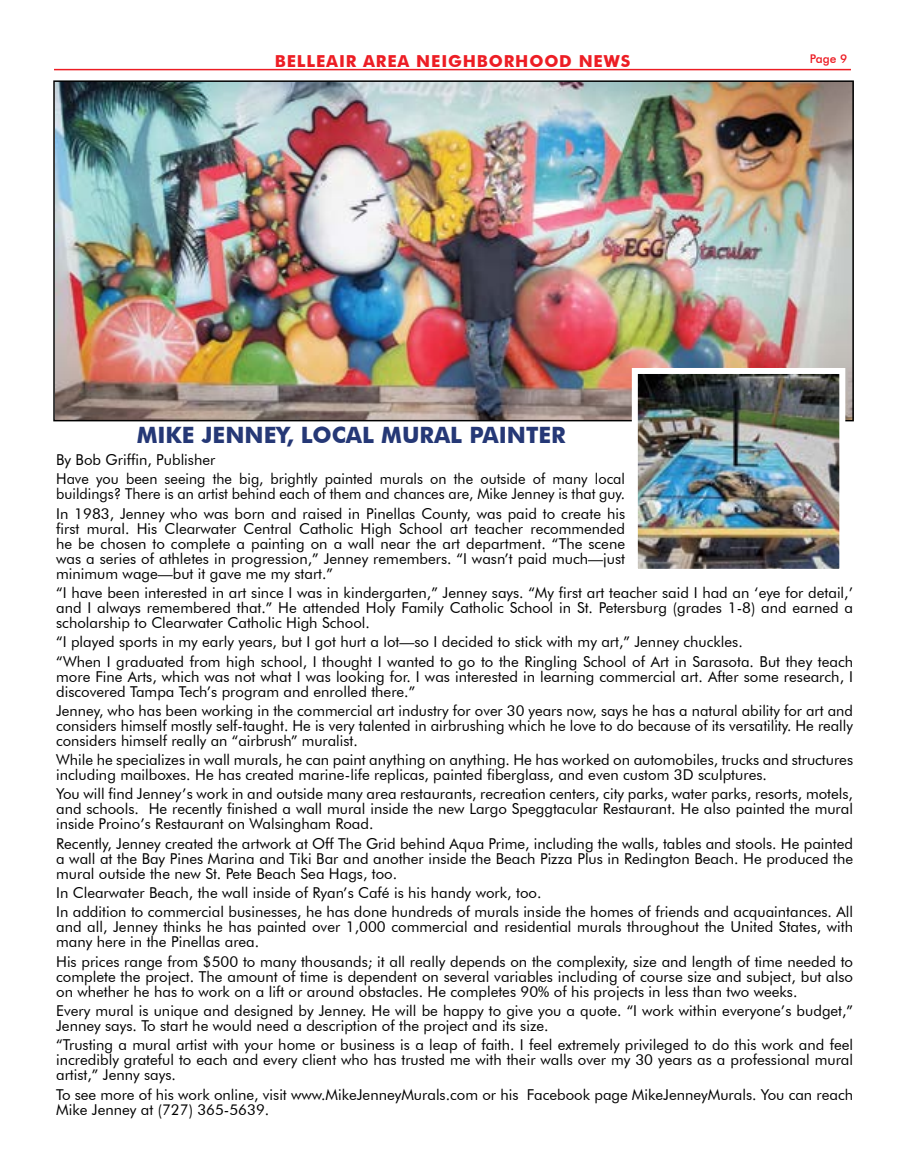
<style>
.page{position:relative;width:905px;height:1161px;background:#fff}
.page>*{position:absolute;margin:0;border:0;box-sizing:border-box;transform-origin:0 0}
.t1{font:700 22.5px "Futura BT";color:#253876}
.t2{font:700 16.5px "Futura BT";letter-spacing:.05em;color:#ed1d24}
.t3{font:15px/15px "Futura BT";color:#000}
.t4{font:500 12px "Futura BT";color:#ed1d24}
</style>
<div class="page">
<hr style="left:54px;top:69px;width:796px;height:1px;background:#ed1d24">
<img style="left:56px;top:83px;width:794px;height:335px">
<div style="left:53px;top:80px;width:800px;height:341px;border:2px solid #000"></div>
<img style="left:639px;top:375px;width:199px;height:193px">
<div style="left:632px;top:368px;width:213px;height:207px;border:6px solid #fff"></div>
<p class="t2" style="left:275px;top:51px;width:357px">BELLEAIR AREA NEIGHBORHOOD NEWS</p>
<p class="t4" style="left:809px;top:52px;width:39px">Page 9</p>
<h1 class="t1" style="left:137px;top:421px;width:430px">MIKE JENNEY, LOCAL MURAL PAINTER</h1>
<p class="t3" style="left:56px;top:450px;width:570px;line-height:19.4px">By Bob Griffin, Publisher<br>Have you been seeing the big, brightly painted murals on the outside of many local</p>
<p class="t3" style="left:56px;top:484px;width:570px;line-height:19.4px">buildings? There is an artist behind each of them and chances are, Mike Jenney is that guy.<br>In 1983, Jenney who was born and raised in Pinellas County, was paid to create his</p>
<p class="t3" style="left:56px;top:521px;width:570px;text-align:justify">first mural. His Clearwater Central Catholic High School art teacher recommended he be chosen to complete a painting on a wall near the art department. “The scene was a series of athletes in progression,” Jenney remembers. “I wasn’t paid much—just minimum wage—but it gave me my start.”</p>
<p class="t3" style="left:56px;top:585px;width:798px;text-align:justify">“I have been interested in art since I was in kindergarten,” Jenney says. “My first art teacher said I had an ‘eye for detail,’ and I always remembered that.” He attended Holy Family Catholic School in St. Petersburg (grades 1-8) and earned a scholarship to Clearwater Catholic High School.</p>
<p class="t3" style="left:56px;top:632px;width:798px;line-height:19.4px">“I played sports in my early years, but I got hurt a lot—so I decided to stick with my art,” Jenney chuckles.<br>“When I graduated from high school, I thought I wanted to go to the Ringling School of Art in Sarasota. But they teach</p>
<p class="t3" style="left:56px;top:669px;width:798px">more Fine Arts, which was not what I was looking for. I was interested in learning commercial art. After some research, I discovered Tampa Tech’s program and enrolled there.”</p>
<p class="t3" style="left:56px;top:703px;width:798px;text-align:justify">Jenney, who has been working in the commercial art industry for over 30 years now, says he has a natural ability for art and considers himself mostly self-taught. He is very talented in airbrushing which he love to do because of its versatility. He really considers himself really an “airbrush” muralist.</p>
<p class="t3" style="left:56px;top:752px;width:798px">While he specializes in wall murals, he can paint anything on anything. He has worked on automobiles, trucks and structures including mailboxes. He has created marine-life replicas, painted fiberglass, and even custom 3D sculptures.</p>
<p class="t3" style="left:56px;top:787px;width:798px;text-align:justify">You will find Jenney’s work in and outside many area restaurants, recreation centers, city parks, water parks, resorts, motels, and schools. He recently finished a wall mural inside the new Largo Speggtacular Restaurant. He also painted the mural inside Proino’s Restaurant on Walsingham Road.</p>
<p class="t3" style="left:56px;top:836px;width:798px;text-align:justify">Recently, Jenney created the artwork at Off The Grid behind Aqua Prime, including the walls, tables and stools. He painted a wall at the Bay Pines Marina and Tiki Bar and another inside the Beach Pizza Plus in Redington Beach. He produced the mural outside the new St. Pete Beach Sea Hags, too.</p>
<p class="t3" style="left:56px;top:883px;width:798px;line-height:19.4px">In Clearwater Beach, the wall inside of Ryan’s Café is his handy work, too.<br>In addition to commercial businesses, he has done hundreds of murals inside the homes of friends and acquaintances. All</p>
<p class="t3" style="left:56px;top:919px;width:798px">and all, Jenney thinks he has painted over 1,000 commercial and residential murals throughout the United States, with many here in the Pinellas area.</p>
<p class="t3" style="left:56px;top:954px;width:798px;text-align:justify">His prices range from $500 to many thousands; it all really depends on the complexity, size and length of time needed to complete the project. The amount of time is dependent on several variables including of course size and subject, but also on whether he has to work on a lift or around obstacles. He completes 90% of his projects in less than two weeks.</p>
<p class="t3" style="left:56px;top:1003px;width:798px">Every mural is unique and designed by Jenney. He will be happy to give you a quote. “I work within everyone’s budget,”<br>Jenney says. To start he would need a description of the project and its size.</p>
<p class="t3" style="left:56px;top:1037px;width:798px;text-align:justify">“Trusting a mural artist with your home or business is a leap of faith. I feel extremely privileged to do this work and feel incredibly grateful to each and every client who has trusted me with their walls over my 30 years as a professional mural artist,” Jenny says.</p>
<p class="t3" style="left:56px;top:1087px;width:798px">To see more of his work online, visit www.MikeJenneyMurals.com or his Facebook page MikeJenneyMurals. You can reach<br>Mike Jenney at (727) 365-5639.</p>
</div>
